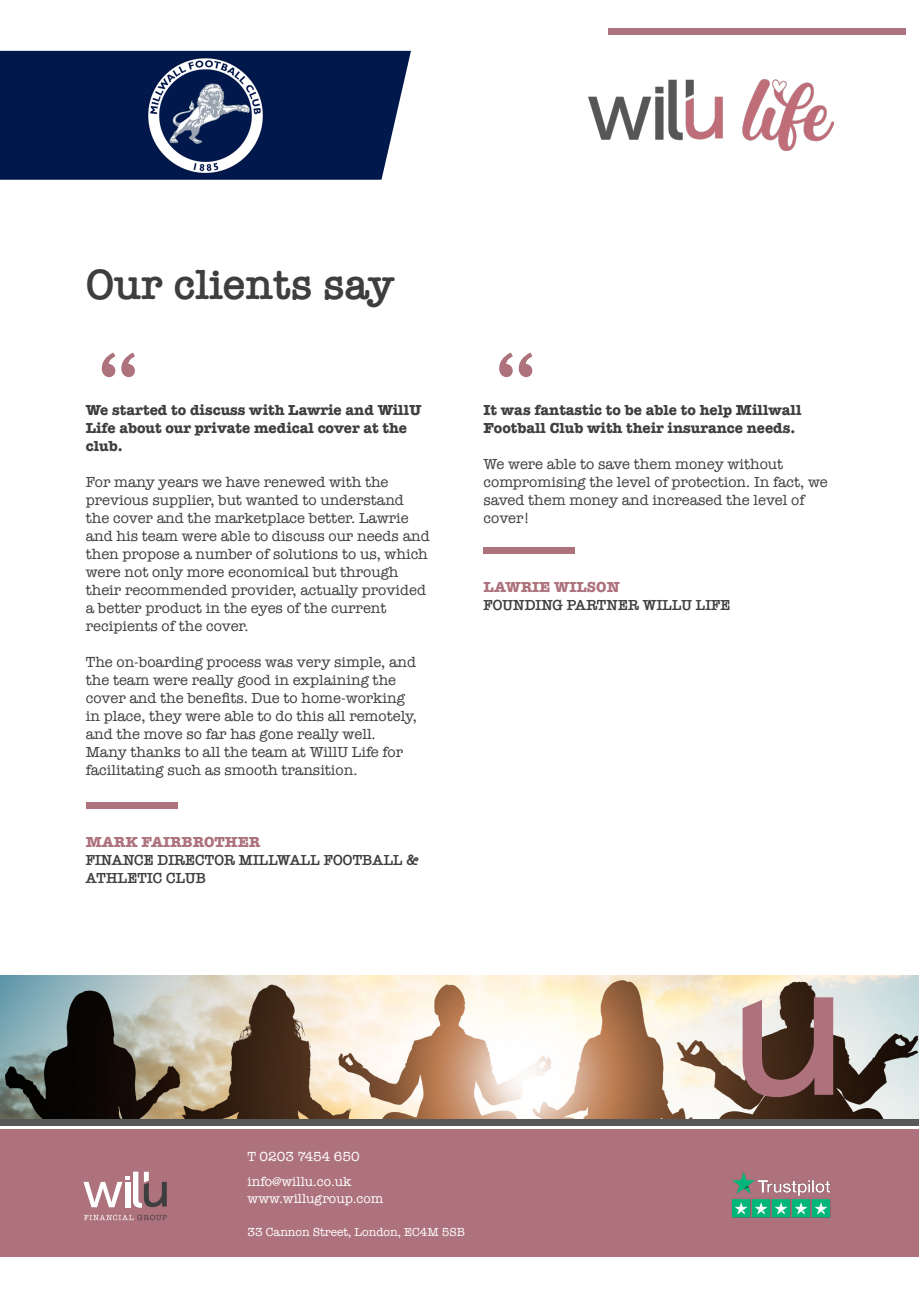
<style>
.page{position:relative;width:919px;height:1289px;background:#fff}
.page>*{position:absolute;margin:0;border:0;box-sizing:border-box;transform-origin:0 0}
.t1{font:109.5px "Andale Mono";color:#ad727c}
.t2{font:600 43.5px "American Typewriter";color:#3e3e3f}
.t3{font:15px/18px "American Typewriter";color:#3e3e3f}
.t4{font:700 15px/18px "American Typewriter";color:#3e3e3f}
.t5{font:600 15px/18px "American Typewriter";color:#3e3e3f}
.t6{font:700 15px "American Typewriter";color:#ad727c}
.t7{font:13.5px "American Typewriter";color:#fff}
.t8{font:12px "American Typewriter";color:#fff}
</style>
<div class="page">
<img style="left:0;top:975px;width:918px;height:144px">
<div style="left:0;top:1119px;width:918px;height:6px;background:#57585a"></div>
<div style="left:86px;top:802px;width:91px;height:6px;background:#ad727c"></div>
<div style="left:483px;top:547px;width:92px;height:6px;background:#ad727c"></div>
<svg style="left:742px;top:997px;width:91px;height:100px;background:#86605e"></svg>
<div style="left:608px;top:29px;width:298px;height:6px;background:#ad727c"></div>
<div style="left:0;top:1129px;width:918px;height:127px;background:#ad727c"></div>
<svg style="left:83px;top:1171px;width:84px;height:36px"></svg>
<svg style="left:84px;top:1214px;width:83px;height:6px"></svg>
<img style="left:588px;top:80px;width:245px;height:71px">
<img style="left:732px;top:1171px;width:99px;height:47px">
<div style="left:0;top:51px;width:411px;height:129px;background:#00184b"></div>
<img style="left:147px;top:57px;width:116px;height:116px">
<p class="t2" style="left:86px;top:252px;width:310px">Our clients say</p>
<p class="t1" style="left:86px;top:320px;width:67px">“</p>
<p class="t1" style="left:483px;top:320px;width:67px">“</p>
<p class="t4" style="left:86px;top:400px;width:337px">We started to discuss with Lawrie and WillU<br>Life about our private medical cover at the club.</p>
<p class="t3" style="left:86px;top:472px;width:345px">For many years we have renewed with the previous supplier, but wanted to understand the cover and the marketplace better. Lawrie and his team were able to discuss our needs and then propose a number of solutions to us, which were not only more economical but through their recommended provider, actually provided a better product in the eyes of the current recipients of the cover.</p>
<p class="t3" style="left:86px;top:652px;width:333px">The on-boarding process was very simple, and the team were really good in explaining the cover and the benefits. Due to home-working in place, they were able to do this all remotely, and the move so far has gone really well.<br>Many thanks to all the team at WillU Life for facilitating such as smooth transition.</p>
<p class="t6" style="left:86px;top:829px;width:176px">MARK FAIRBROTHER</p>
<p class="t5" style="left:86px;top:851px;width:334px">FINANCE DIRECTOR MILLWALL FOOTBALL &amp;<br>ATHLETIC CLUB</p>
<p class="t4" style="left:483px;top:400px;width:319px">It was fantastic to be able to help Millwall<br>Football Club with their insurance needs.</p>
<p class="t3" style="left:483px;top:454px;width:346px">We were able to save them money without compromising the level of protection. In fact, we saved them money and increased the level of cover!</p>
<p class="t6" style="left:483px;top:574px;width:138px">LAWRIE WILSON</p>
<p class="t5" style="left:483px;top:596px;width:249px">FOUNDING PARTNER WILLU LIFE</p>
<p class="t7" style="left:247px;top:1146px;width:114px">T 0203 7454 650</p>
<p class="t7" style="left:247px;top:1171px;width:105px">info@willu.co.uk</p>
<p class="t7" style="left:247px;top:1187px;width:137px">www.willugroup.com</p>
<p class="t8" style="left:247px;top:1222px;width:219px">33 Cannon Street, London, EC4M 5SB</p>
</div>
